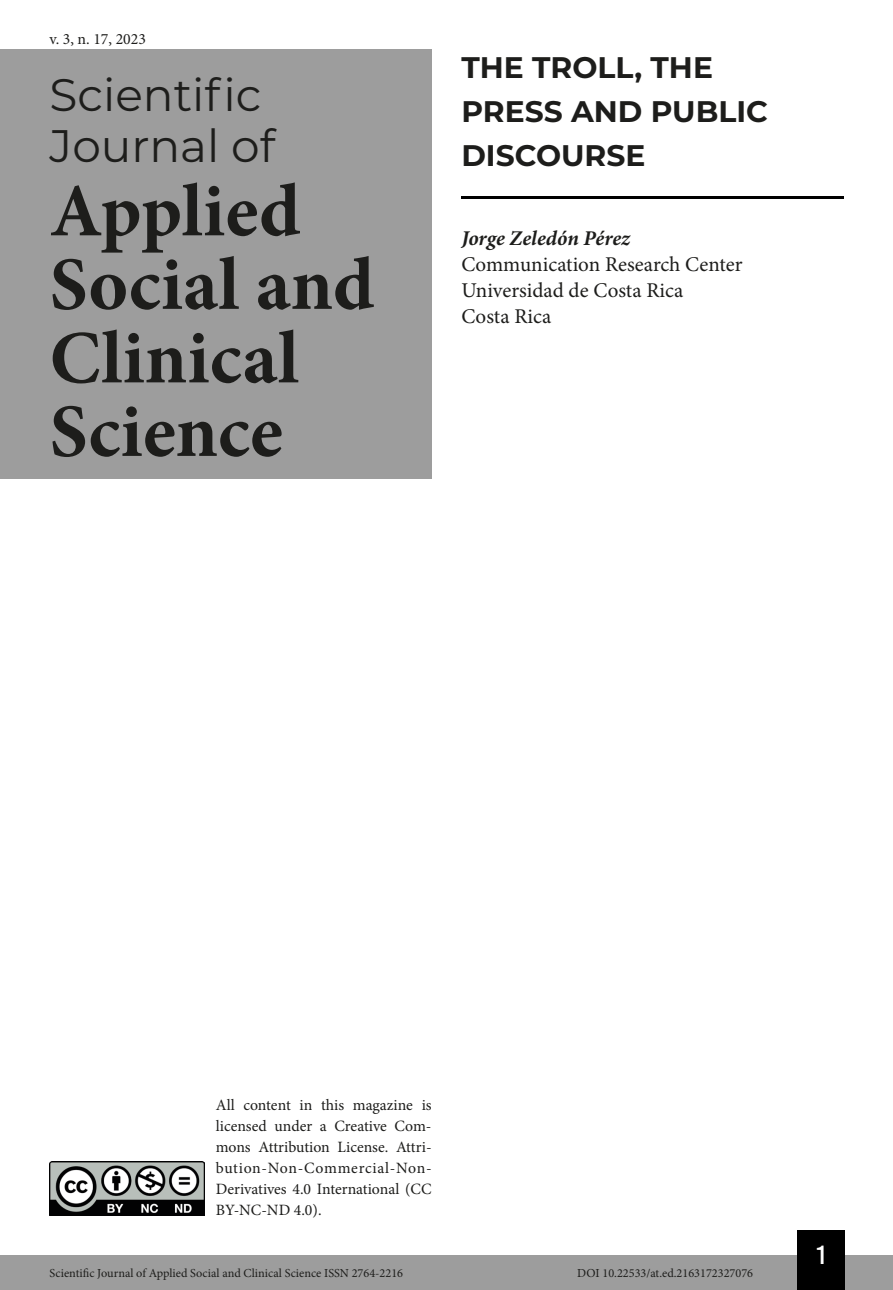
<style>
.page{position:relative;width:893px;height:1290px;background:#fff}
.page>*{position:absolute;margin:0;border:0;box-sizing:border-box;transform-origin:0 0}
.t1{font:700 75.25px/73.5px "Minion Pro";color:#1d1d1b}
.t2{font:45.5px/50.8px "Montserrat";color:#1d1d1b}
.t3{font:700 29.75px/43.8px "Montserrat";color:#1d1d1b}
.t4{font:26.25px "Bebas Kai";color:#fff}
.t5{font:21px/26.2px "Minion Pro";color:#1d1d1b}
.t6{font:italic 700 21px "Minion Pro";color:#1d1d1b}
.t7{font:15.75px/21px "Minion Pro";color:#1d1d1b;text-align:justify}
.t8{font:12.25px "Minion Pro";color:#1d1d1b}
</style>
<div class="page">
<div style="left:0;top:1255px;width:893px;height:35px;background:#9d9d9d"></div>
<div style="left:797px;top:1230px;width:48px;height:60px;background:#000"></div>
<img style="left:50px;top:1161px;width:154px;height:54px">
<div style="left:0;top:50px;width:432px;height:429px;background:#9d9d9d"></div>
<hr style="left:461px;top:196px;width:382px;height:3px;background:#000">
<p class="t7" style="left:50px;top:28px;width:98px">v. 3, n. 17, 2023</p>
<h2 class="t2" style="left:50px;top:68px;width:227px">Scientific<br>Journal of</h2>
<h1 class="t1" style="left:50px;top:174px;width:326px">Applied<br>Social and<br>Clinical<br>Science</h1>
<h3 class="t3" style="left:461px;top:44px;width:308px">THE TROLL, THE<br>PRESS AND PUBLIC<br>DISCOURSE</h3>
<h3 class="t6" style="left:461px;top:223px;width:170px">Jorge Zeledón Pérez</h3>
<h3 class="t5" style="left:461px;top:251px;width:283px">Communication Research Center<br>Universidad de Costa Rica<br>Costa Rica</h3>
<p class="t7" style="left:216px;top:1095px;width:217px">All content in this magazine is licensed under a Creative Com&shy;mons Attribution License. Attri&shy;bution-Non-Commercial-Non-Derivatives 4.0 International (CC BY-NC-ND 4.0).</p>
<p class="t8" style="left:50px;top:1265px;width:355px">Scientific Journal of Applied Social and Clinical Science ISSN 2764-2216</p>
<p class="t8" style="left:577px;top:1265px;width:177px">DOI 10.22533/at.ed.2163172327076</p>
<h3 class="t4" style="left:817px;top:1241px;width:10px">1</h3>
</div>
